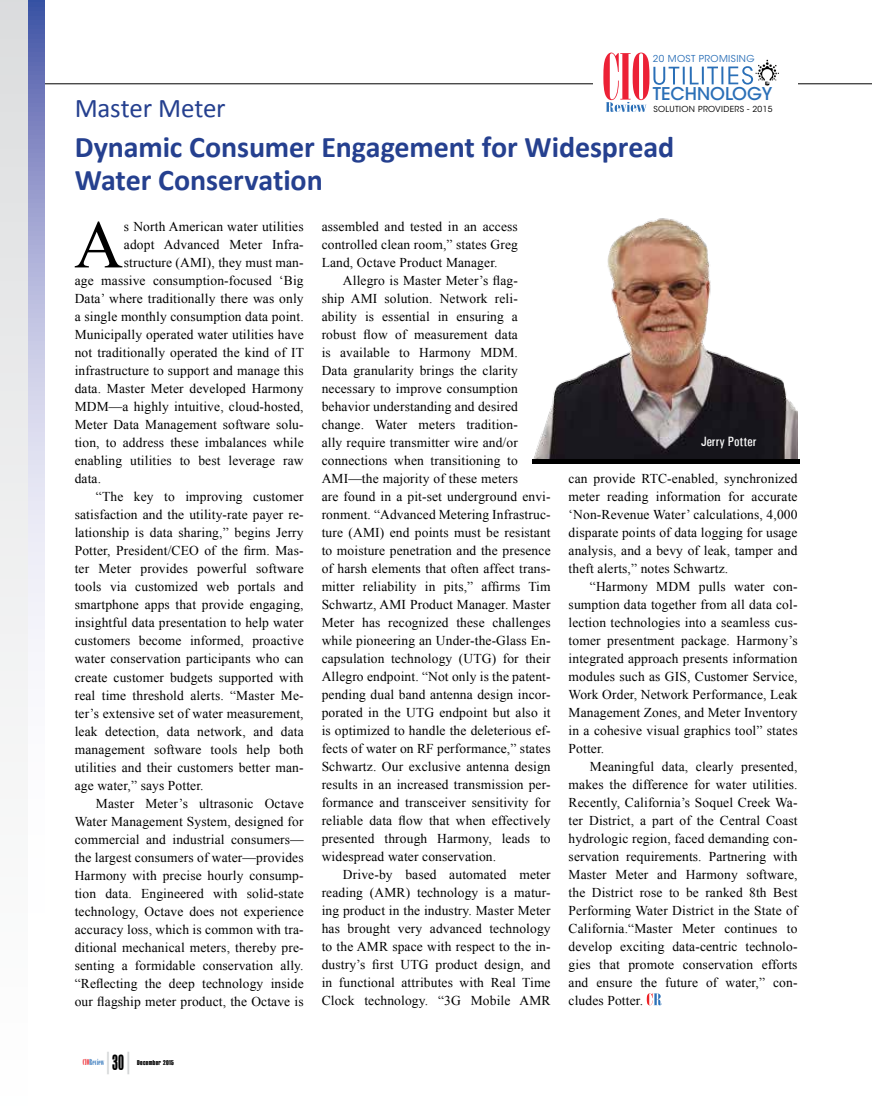
<style>
.page{position:relative;width:872px;height:1106px;background:#fff}
.page>*{position:absolute;margin:0;border:0;box-sizing:border-box;transform-origin:0 0}
.t1{font:67.8px "Times New Roman";color:#000}
.t2{font:700 30px/33px "Calibri";letter-spacing:-.005em;color:#25408f}
.t3{font:27px "Calibri";letter-spacing:-.01em;color:#25408f}
.t4{font:condensed 22.5px "Aurora BT";color:#d5d7d8}
.t5{font:condensed 22.5px "Aurora BT";color:#000}
.t6{font:500 17.55px "ITC Avant Garde Std";color:#2a6fb7}
.t7{font:13.5px/18px "Times New Roman";letter-spacing:.01em;color:#000;text-align:justify}
.t8{font:500 condensed 13.5px "Univers";color:#fff}
.t9{font:9.45px "ITC Avant Garde Std";letter-spacing:.04em;color:#2a6fb7}
.t10{font:9px "Arsis D";letter-spacing:.015em;color:#266eb7}
.t11{font:8.25px "ITC Avant Garde Std";letter-spacing:.04em;color:#000}
.t12{font:7.05px "Haettenschweiler";letter-spacing:.05em;color:#000}
.s1{color:#d1d3d4}
.s2{color:#ed1d24}
</style>
<div class="page">
<hr style="left:0;top:83px;width:872px;height:1px;background:#000">
<svg style="left:28px;top:0;width:17px;height:639px;background:#b3b8db"></svg>
<div style="left:0;top:0;width:28px;height:1106px;background:linear-gradient(to bottom,#dcdedf,#fff)"></div>
<div style="left:593px;top:49px;width:205px;height:67px;background:#fff"></div>
<svg style="left:603px;top:53px;width:76px;height:59px"></svg>
<hr style="left:682px;top:67px;width:3px;height:17px;background:#2a6fb7">
<svg style="left:689px;top:60px;width:90px;height:26px"></svg>
<svg style="left:647px;top:993px;width:15px;height:12px"></svg>
<img style="left:534px;top:218px;width:263px;height:240px">
<div style="left:532px;top:458px;width:268px;height:5px;background:#000"></div>
<p class="t9" style="left:653px;top:53px;width:103px">20 MOST PROMISING</p>
<p class="t6" style="left:653px;top:83px;width:121px">TECHNOLOGY</p>
<h3 class="t3" style="left:75px;top:92px;width:152px">Master Meter</h3>
<h2 class="t2" style="left:75px;top:129px;width:601px">Dynamic Consumer Engagement for Widespread<br>Water Conservation</h2>
<p class="t11" style="left:653px;top:104px;width:121px">SOLUTION PROVIDERS - 2015</p>
<h1 class="t1" style="left:74px;top:199px;width:51px">A</h1>
<p class="t7" style="left:124px;top:218px;width:181px">s North American water utilities</p>
<p class="t7" style="left:124px;top:236px;width:181px">adopt Advanced Meter Infra-</p>
<p class="t7" style="left:124px;top:254px;width:181px">structure (AMI), they must man-</p>
<p class="t7" style="left:75px;top:272px;width:230px">age massive consumption-focused ‘Big</p>
<p class="t7" style="left:75px;top:290px;width:230px">Data’ where traditionally there was only</p>
<p class="t7" style="left:75px;top:308px;width:230px">a single monthly consumption data point.</p>
<p class="t7" style="left:75px;top:326px;width:230px">Municipally operated water utilities have</p>
<p class="t7" style="left:75px;top:344px;width:231px">not traditionally operated the kind of IT</p>
<p class="t7" style="left:75px;top:362px;width:230px">infrastructure to support and manage this</p>
<p class="t7" style="left:75px;top:380px;width:230px">data. Master Meter developed Harmony</p>
<p class="t7" style="left:75px;top:398px;width:230px">MDM—a highly intuitive, cloud-hosted,</p>
<p class="t7" style="left:75px;top:416px;width:230px">Meter Data Management software solu-</p>
<p class="t7" style="left:75px;top:434px;width:230px">tion, to address these imbalances while</p>
<p class="t7" style="left:75px;top:452px;width:230px">enabling utilities to best leverage raw</p>
<p class="t7" style="left:75px;top:470px;width:28px">data.</p>
<p class="t7" style="left:96px;top:488px;width:209px">“The key to improving customer</p>
<p class="t7" style="left:75px;top:506px;width:230px">satisfaction and the utility-rate payer re-</p>
<p class="t7" style="left:75px;top:524px;width:230px">lationship is data sharing,” begins Jerry</p>
<p class="t7" style="left:75px;top:542px;width:230px">Potter, President/CEO of the firm. Mas-</p>
<p class="t7" style="left:75px;top:560px;width:230px">ter Meter provides powerful software</p>
<p class="t7" style="left:75px;top:577px;width:230px">tools via customized web portals and</p>
<p class="t7" style="left:75px;top:595px;width:230px">smartphone apps that provide engaging,</p>
<p class="t7" style="left:75px;top:613px;width:230px">insightful data presentation to help water</p>
<p class="t7" style="left:75px;top:631px;width:230px">customers become informed, proactive</p>
<p class="t7" style="left:75px;top:649px;width:230px">water conservation participants who can</p>
<p class="t7" style="left:75px;top:667px;width:230px">create customer budgets supported with</p>
<p class="t7" style="left:75px;top:685px;width:230px">real time threshold alerts. “Master Me-</p>
<p class="t7" style="left:75px;top:703px;width:230px">ter’s extensive set of water measurement,</p>
<p class="t7" style="left:75px;top:721px;width:230px">leak detection, data network, and data</p>
<p class="t7" style="left:75px;top:739px;width:230px">management software tools help both</p>
<p class="t7" style="left:75px;top:757px;width:230px">utilities and their customers better man-</p>
<p class="t7" style="left:75px;top:775px;width:130px">age water,” says Potter.</p>
<p class="t7" style="left:96px;top:793px;width:209px">Master Meter’s ultrasonic Octave</p>
<p class="t7" style="left:75px;top:811px;width:230px">Water Management System, designed for</p>
<p class="t7" style="left:75px;top:829px;width:230px">commercial and industrial consumers—</p>
<p class="t7" style="left:75px;top:847px;width:230px">the largest consumers of water—provides</p>
<p class="t7" style="left:75px;top:865px;width:230px">Harmony with precise hourly consump-</p>
<p class="t7" style="left:75px;top:883px;width:230px">tion data. Engineered with solid-state</p>
<p class="t7" style="left:75px;top:901px;width:230px">technology, Octave does not experience</p>
<p class="t7" style="left:75px;top:919px;width:230px">accuracy loss, which is common with tra-</p>
<p class="t7" style="left:75px;top:937px;width:230px">ditional mechanical meters, thereby pre-</p>
<p class="t7" style="left:75px;top:955px;width:230px">senting a formidable conservation ally.</p>
<p class="t7" style="left:75px;top:973px;width:230px">“Reflecting the deep technology inside</p>
<p class="t7" style="left:75px;top:991px;width:230px">our flagship meter product, the Octave is</p>
<h3 class="t4" style="left:103px;top:1049px;width:33px">| <span class="s1">|</span></h3>
<p class="t12" style="left:137px;top:1057px;width:38px">December 2015</p>
<h3 class="t5" style="left:112px;top:1050px;width:13px">30</h3>
<p class="t10" style="left:83px;top:1057px;width:23px"><span class="s2">CIO</span>Review</p>
<p class="t7" style="left:322px;top:217px;width:198px">assembled and tested in an access controlled clean room,” states Greg Land, Octave Product Manager.</p>
<p class="t7" style="left:322px;top:271px;width:230px;text-align:left;text-indent:21px">Allegro is Master Meter’s flag-<br>ship AMI solution. Network reli&shy;ability is essential in ensuring a robust flow of measurement data<br>is available to Harmony MDM.<br>Data granularity brings the clarity necessary to improve consumption behavior understanding and desired change. Water meters tradition-<br>ally require transmitter wire and/or connections when transitioning to AMI—the majority of these meters<br>are found in a pit-set underground envi&shy;ronment. “Advanced Metering Infrastruc&shy;ture (AMI) end points must be resistant to moisture penetration and the presence of harsh elements that often affect trans&shy;mitter reliability in pits,” affirms Tim Schwartz, AMI Product Manager. Master Meter has recognized these challenges while pioneering an Under-the-Glass En&shy;capsulation technology (UTG) for their Allegro endpoint. “Not only is the patent&shy;pending dual band antenna design incor&shy;porated in the UTG endpoint but also it is optimized to handle the deleterious ef&shy;fects of water on RF performance,” states Schwartz. Our exclusive antenna design results in an increased transmission per&shy;formance and transceiver sensitivity for reliable data flow that when effectively presented through Harmony, leads to widespread water conservation.</p>
<p class="t7" style="left:322px;top:865px;width:230px;text-indent:21px">Drive-by based automated meter reading (AMR) technology is a matur&shy;ing product in the industry. Master Meter has brought very advanced technology to the AMR space with respect to the in&shy;dustry’s first UTG product design, and in functional attributes with Real Time Clock technology. “3G Mobile AMR</p>
<p class="t8" style="left:701px;top:433px;width:57px">Jerry Potter</p>
<p class="t7" style="left:568px;top:469px;width:230px">can provide RTC-enabled, synchronized meter reading information for accurate ‘Non-Revenue Water’ calculations, 4,000 disparate points of data logging for usage analysis, and a bevy of leak, tamper and theft alerts,” notes Schwartz.</p>
<p class="t7" style="left:568px;top:577px;width:230px;text-indent:21px">“Harmony MDM pulls water con&shy;sumption data together from all data col&shy;lection technologies into a seamless cus&shy;tomer presentment package. Harmony’s integrated approach presents information modules such as GIS, Customer Service, Work Order, Network Performance, Leak Management Zones, and Meter Inventory in a cohesive visual graphics tool” states Potter.</p>
<p class="t7" style="left:568px;top:757px;width:230px;text-indent:21px">Meaningful data, clearly presented, makes the difference for water utilities.<br>Recently, California’s Soquel Creek Wa&shy;ter District, a part of the Central Coast hydrologic region, faced demanding con&shy;servation requirements. Partnering with Master Meter and Harmony software, the District rose to be ranked 8th Best Performing Water District in the State of California.“Master Meter continues to develop exciting data-centric technolo&shy;gies that promote conservation efforts and ensure the future of water,” con&shy;cludes Potter.</p>
</div>
